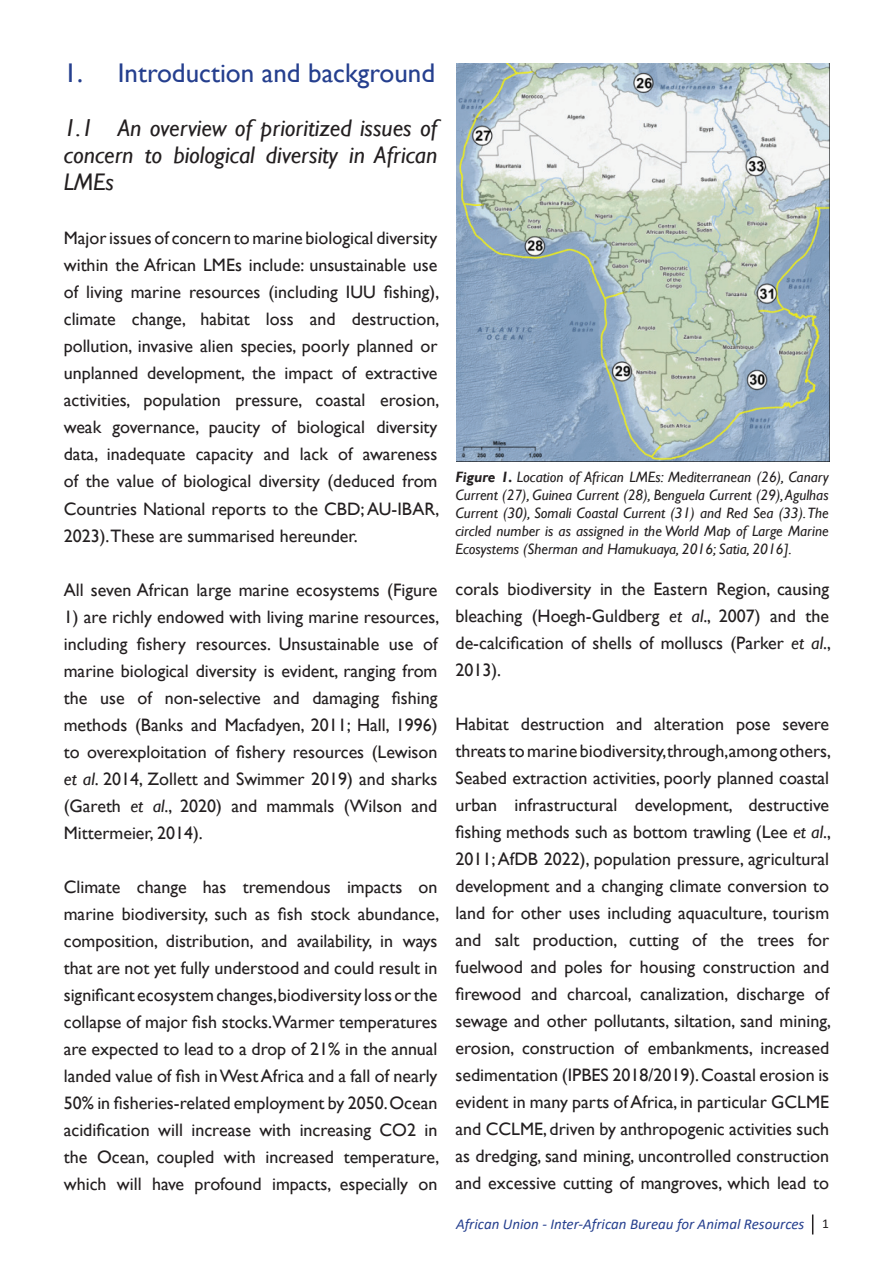
<style>
.page{position:relative;width:893px;height:1263px;background:#fff}
.page>*{position:absolute;margin:0;border:0;box-sizing:border-box;transform-origin:0 0}
.t1{font:27px "Gill Sans";color:#253f8e}
.t2{font:italic 24px/27px "Gill Sans";color:#231f20;text-align:justify}
.t3{font:18px/27px "Gill Sans";color:#231f20;text-align:justify}
.t4{font:italic 15px/18px "Gill Sans";color:#231f20;text-align:justify}
.t5{font:italic 15px "Calibri";color:#253f8e}
.s1{font-style:italic}
.s2{font-weight:700}
.s3{font-style:normal;font-size:13.5px;color:#231f20}
</style>
<div class="page">
<svg style="left:812px;top:1214px;width:1px;height:20px"></svg>
<img style="left:456px;top:64px;width:373px;height:398px">
<h1 class="t1" style="left:64px;top:58px;width:373px">1. Introduction and background</h1>
<h2 class="t2" style="left:64px;top:115px;width:375px">1.1 An overview of prioritized issues of concern to biological diversity in African LMEs</h2>
<p class="t3" style="left:64px;top:225px;width:377px">Major issues of concern to marine biological diversity within the African LMEs include: unsustainable use of living marine resources (including IUU fishing), climate change, habitat loss and destruction, pollution, invasive alien species, poorly planned or unplanned development, the impact of extractive activities, population pressure, coastal erosion, weak governance, paucity of biological diversity data, inadequate capacity and lack of awareness of the value of biological diversity (deduced from Countries National reports to the CBD; AU-IBAR, 2023).These are summarised hereunder.</p>
<p class="t3" style="left:64px;top:576px;width:375px">All seven African large marine ecosystems (Figure</p>
<p class="t3" style="left:64px;top:603px;width:377px">1) are richly endowed with living marine resources, including fishery resources. Unsustainable use of marine biological diversity is evident, ranging from the use of non-selective and damaging fishing methods (Banks and Macfadyen, 2011; Hall, 1996) to overexploitation of fishery resources (Lewison <span class="s1">et al</span>. 2014, Zollett and Swimmer 2019) and sharks (Gareth <span class="s1">et al</span>., 2020) and mammals (Wilson and Mittermeier, 2014).</p>
<p class="t3" style="left:64px;top:873px;width:377px">Climate change has tremendous impacts on marine biodiversity, such as fish stock abundance, composition, distribution, and availability, in ways that are not yet fully understood and could result in significant ecosystem changes,biodiversity loss or the collapse of major fish stocks.Warmer temperatures are expected to lead to a drop of 21% in the annual landed value of fish in West Africa and a fall of nearly 50% in fisheries-related employment by 2050. Ocean acidification will increase with increasing CO2 in the Ocean, coupled with increased temperature, which will have profound impacts, especially on</p>
<p class="t4" style="left:455px;top:469px;width:375px"><span class="s2">Figure 1.</span> Location of African LMEs: Mediterranean (26), Canary Current (27), Guinea Current (28), Benguela Current (29),Agulhas Current (30), Somali Coastal Current (31) and Red Sea (33).The circled number is as assigned in the World Map of Large Marine Ecosystems (Sherman and Hamukuaya, 2016; Satia, 2016].</p>
<p class="t3" style="left:455px;top:576px;width:377px">corals biodiversity in the Eastern Region, causing bleaching (Hoegh-Guldberg <span class="s1">et al</span>., 2007) and the de-calcification of shells of molluscs (Parker <span class="s1">et al</span>., 2013).</p>
<p class="t3" style="left:455px;top:711px;width:377px">Habitat destruction and alteration pose severe threats to marine biodiversity,through,among others, Seabed extraction activities, poorly planned coastal urban infrastructural development, destructive fishing methods such as bottom trawling (Lee <span class="s1">et al</span>., 2011; AfDB 2022), population pressure, agricultural development and a changing climate conversion to land for other uses including aquaculture, tourism and salt production, cutting of the trees for fuelwood and poles for housing construction and firewood and charcoal, canalization, discharge of sewage and other pollutants, siltation, sand mining, erosion, construction of embankments, increased sedimentation (IPBES 2018/2019). Coastal erosion is evident in many parts of Africa, in particular GCLME and CCLME, driven by anthropogenic activities such as dredging, sand mining, uncontrolled construction and excessive cutting of mangroves, which lead to</p>
<p class="t5" style="left:456px;top:1214px;width:374px">African Union - Inter-African Bureau for Animal Resources <span class="s3">1</span></p>
</div>
